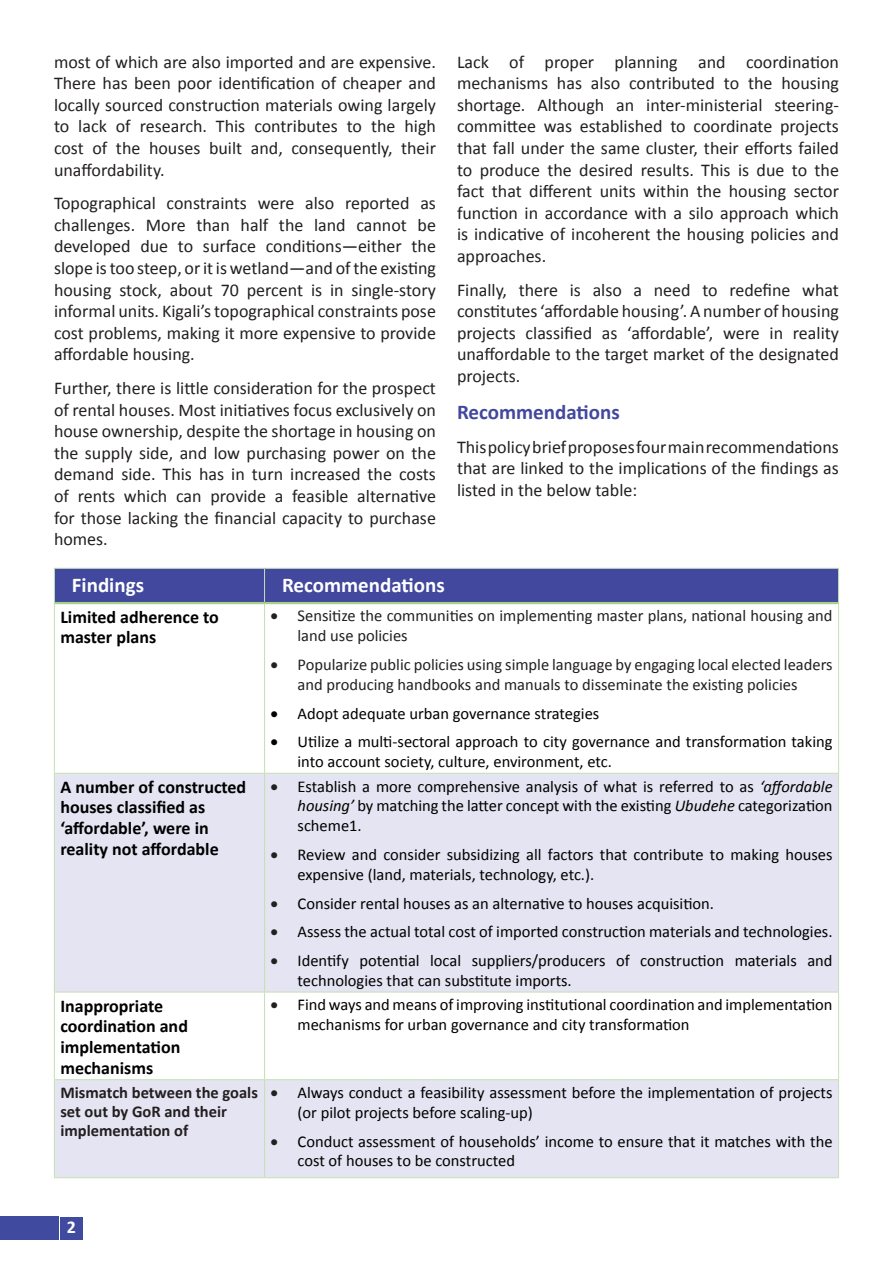
<style>
.page{position:relative;width:893px;height:1263px;background:#fff}
.page>*{position:absolute;margin:0;border:0;box-sizing:border-box;transform-origin:0 0}
.Heading_1{font:700 21px "Calibri";color:#fff}
.t1{font:700 21px "Calibri";color:#41489e}
.t2{font:18px/21.6px "Calibri";color:#231f20;text-align:justify}
.t3{font:700 18px/20.7px "Calibri";color:#000}
.t4{font:700 18px "Calibri";color:#fff}
.t5{font:16.5px/19.8px "Calibri";color:#000}
.t6{font:16.5px/19.8px "Calibri";color:#231f20}
.t7{font:700 16.5px/18.9px "Calibri";color:#231f20}
.s1{color:#231f20}
.s2{font-style:italic}
</style>
<div class="page">
<div style="left:0;top:1216px;width:58px;height:23px;background:#404a9f"></div>
<div style="left:60px;top:1216px;width:23px;height:23px;background:#404a9f"></div>
<div style="left:55px;top:569px;width:783px;height:33px;background:#41489e"></div>
<svg style="left:55px;top:774px;width:783px;height:403px;fill:#e4e4f2"></svg>
<hr style="left:54px;top:568px;width:211px;height:1px;background:#c5e0b3">
<hr style="left:54px;top:569px;width:1px;height:34px;background:#c5e0b3">
<hr style="left:265px;top:568px;width:574px;height:1px;background:#c5e0b3">
<hr style="left:264px;top:569px;width:1px;height:33px;background:#c5e0b3">
<hr style="left:838px;top:569px;width:1px;height:34px;background:#c5e0b3">
<hr style="left:54px;top:603px;width:1px;height:170px;background:#c5e0b3">
<hr style="left:264px;top:604px;width:1px;height:169px;background:#c5e0b3">
<hr style="left:838px;top:603px;width:1px;height:170px;background:#c5e0b3">
<hr style="left:54px;top:773px;width:211px;height:1px;background:#c5e0b3">
<hr style="left:54px;top:774px;width:1px;height:218px;background:#c5e0b3">
<hr style="left:265px;top:773px;width:574px;height:1px;background:#c5e0b3">
<hr style="left:264px;top:774px;width:1px;height:218px;background:#c5e0b3">
<hr style="left:838px;top:774px;width:1px;height:218px;background:#c5e0b3">
<hr style="left:54px;top:992px;width:211px;height:1px;background:#c5e0b3">
<hr style="left:54px;top:992px;width:1px;height:87px;background:#c5e0b3">
<hr style="left:265px;top:992px;width:574px;height:1px;background:#c5e0b3">
<hr style="left:264px;top:992px;width:1px;height:87px;background:#c5e0b3">
<hr style="left:838px;top:992px;width:1px;height:87px;background:#c5e0b3">
<hr style="left:55px;top:602px;width:210px;height:2px;background:#a8d08d">
<hr style="left:265px;top:602px;width:573px;height:2px;background:#a8d08d">
<hr style="left:54px;top:1079px;width:211px;height:1px;background:#c5e0b3">
<hr style="left:54px;top:1080px;width:1px;height:97px;background:#c5e0b3">
<hr style="left:54px;top:1177px;width:211px;height:1px;background:#c5e0b3">
<hr style="left:265px;top:1079px;width:574px;height:1px;background:#c5e0b3">
<hr style="left:264px;top:1080px;width:1px;height:97px;background:#c5e0b3">
<hr style="left:838px;top:1080px;width:1px;height:97px;background:#c5e0b3">
<hr style="left:265px;top:1177px;width:574px;height:1px;background:#c5e0b3">
<p class="t2" style="left:54px;top:50px;width:383px">most of which are also imported and are expensive.<br>There has been poor identification of cheaper and locally sourced construction materials owing largely to lack of research. This contributes to the high cost of the houses built and, consequently, their unaffordability.</p>
<p class="t2" style="left:54px;top:192px;width:383px">Topographical constraints were also reported as challenges. More than half the land cannot be developed due to surface conditions—either the slope is too steep, or it is wetland—and of the existing housing stock, about 70 percent is in single-story informal units. Kigali’s topographical constraints pose cost problems, making it more expensive to provide affordable housing.</p>
<p class="t2" style="left:54px;top:377px;width:383px">Further, there is little consideration for the prospect of rental houses. Most initiatives focus exclusively on house ownership, despite the shortage in housing on the supply side, and low purchasing power on the demand side. This has in turn increased the costs of rents which can provide a feasible alternative for those lacking the financial capacity to purchase homes.</p>
<p class="t2" style="left:457px;top:50px;width:383px">Lack of proper planning and coordination mechanisms has also contributed to the housing shortage. Although an inter-ministerial steering&shy;committee was established to coordinate projects that fall under the same cluster, their efforts failed to produce the desired results. This is due to the fact that different units within the housing sector function in accordance with a silo approach which is indicative of incoherent the housing policies and approaches.</p>
<p class="t2" style="left:457px;top:278px;width:383px">Finally, there is also a need to redefine what constitutes ‘affordable housing’. A number of housing projects classified as ‘affordable’, were in reality unaffordable to the target market of the designated projects.</p>
<p class="t1" style="left:457px;top:397px;width:164px">Recommendations</p>
<p class="t2" style="left:457px;top:435px;width:383px">This policy brief proposes four main recommendations that are linked to the implications of the findings as listed in the below table:</p>
<p class="Heading_1" style="left:72px;top:570px;width:74px">Findings</p>
<p class="Heading_1" style="left:282px;top:570px;width:164px">Recommendations</p>
<p class="t3" style="left:60px;top:606px;width:160px">Limited adherence to master plans</p>
<p class="t6" style="left:298px;top:606px;width:536px;text-indent:-27px">• Sensitize the communities on implementing master plans, national housing and land use policies</p>
<p class="t6" style="left:271px;top:654px;width:564px;text-align:center">• Popularize public policies using simple language by engaging local elected leaders and producing handbooks and manuals to disseminate the existing policies</p>
<p class="t5" style="left:271px;top:703px;width:330px">• Adopt adequate urban governance strategies</p>
<p class="t5" style="left:298px;top:732px;width:537px;text-indent:-27px">• Utilize a multi-sectoral approach to city governance and transformation taking into account society, culture, environment, etc.</p>
<p class="t3" style="left:60px;top:776px;width:187px">A number of constructed houses classified as ‘affordable’, were in reality not affordable</p>
<p class="t5" style="left:298px;top:776px;width:537px;text-align:justify;text-indent:-27px"><span class="s1">•</span> Establish a more comprehensive analysis of what is referred to as <span class="s2">‘affordable housing’</span> by matching the latter concept with the existing <span class="s2">Ubudehe</span> categorization scheme1.</p>
<p class="t5" style="left:298px;top:844px;width:536px;text-indent:-27px"><span class="s1">•</span> Review and consider subsidizing all factors that contribute to making houses expensive (land, materials, technology, etc.).</p>
<p class="t5" style="left:271px;top:893px;width:445px"><span class="s1">•</span> Consider rental houses as an alternative to houses acquisition.</p>
<p class="t5" style="left:271px;top:922px;width:563px"><span class="s1">•</span> Assess the actual total cost of imported construction materials and technologies.</p>
<p class="t5" style="left:298px;top:950px;width:537px;text-indent:-27px"><span class="s1">•</span> Identify potential local suppliers/producers of construction materials and technologies that can substitute imports.</p>
<p class="t3" style="left:60px;top:995px;width:129px">Inappropriate coordination and implementation mechanisms</p>
<p class="t5" style="left:298px;top:994px;width:536px;text-indent:-27px"><span class="s1">•</span> Find ways and means of improving institutional coordination and implementation mechanisms for urban governance and city transformation</p>
<p class="t7" style="left:60px;top:1082px;width:199px">Mismatch between the goals set out by GoR and their implementation of</p>
<p class="t5" style="left:298px;top:1082px;width:537px;text-indent:-27px"><span class="s1">•</span> Always conduct a feasibility assessment before the implementation of projects (or pilot projects before scaling-up)</p>
<p class="t5" style="left:298px;top:1131px;width:537px;text-indent:-27px"><span class="s1">•</span> Conduct assessment of households’ income to ensure that it matches with the cost of houses to be constructed</p>
<p class="t4" style="left:67px;top:1214px;width:11px">2</p>
</div>
